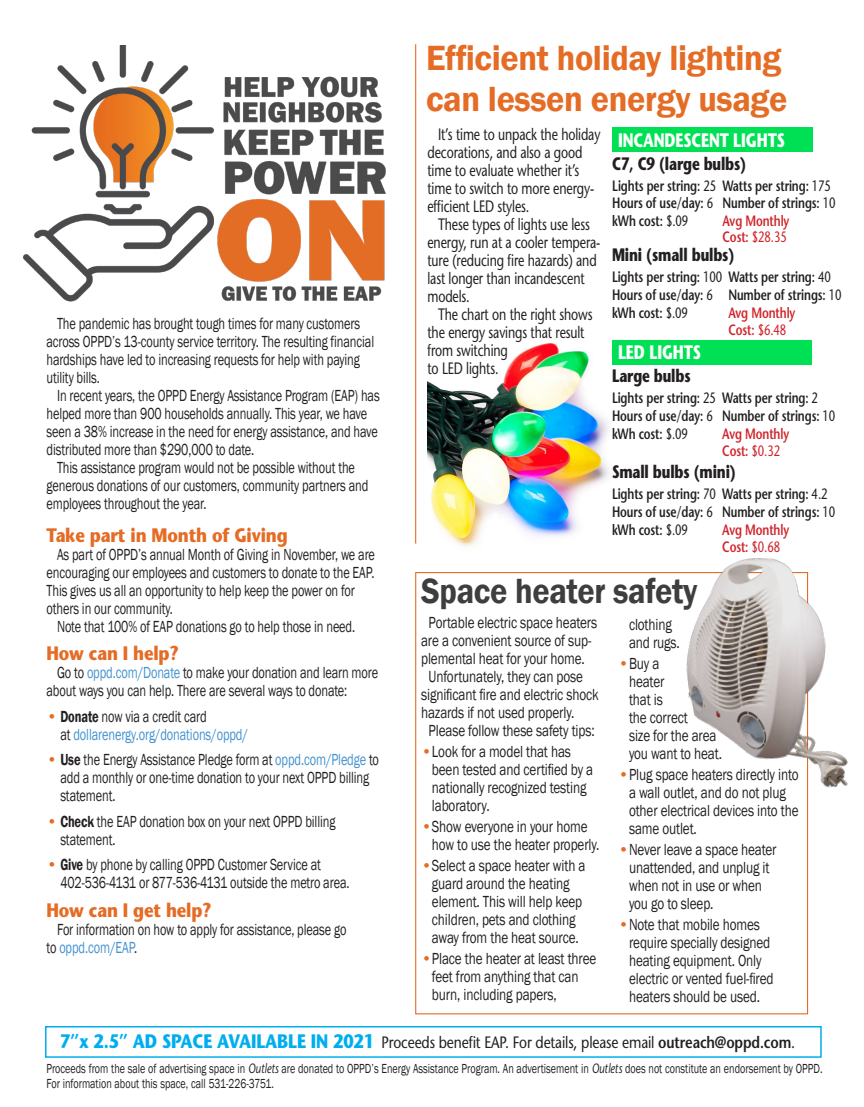
<style>
.page{position:relative;width:864px;height:1107px;background:#fff}
.page>*{position:absolute;margin:0;border:0;box-sizing:border-box;transform-origin:0 0}
.t1{font:600 36px/40.5px "Franklin Gothic";letter-spacing:-.01em;color:#e56c25;scale:.95 1}
.t2{font:600 36px "Franklin Gothic";letter-spacing:-.01em;color:#3e3e3f;scale:.9 1}
.t3{font:700 19.5px "Stone Sans Std";letter-spacing:-.01em;color:#e56c25;scale:.85 1}
.t4{font:700 19.5px "Stone Sans Std";letter-spacing:-.01em;color:#fff;scale:.75 1}
.t5{font:700 18px "Stone Sans Std";letter-spacing:-.01em;color:#231f20;scale:.75 1}
.t6{font:16.5px/18px "Franklin Gothic";letter-spacing:-.01em;color:#231f20;scale:.75 1}
.t7{font:16.5px/18px "Franklin Gothic";letter-spacing:-.01em;color:#231f20;scale:.8 1}
.t8{font:500 16.5px/18px "Stone Sans Std";letter-spacing:-.01em;color:#231f20;scale:.75 1}
.t9{font:500 16.5px "Stone Sans Std";letter-spacing:-.01em;color:#231f20;scale:.84 1}
.t10{font:16.5px/18px "Franklin Gothic";letter-spacing:-.01em;color:#4292cf;scale:.75 1}
.t11{font:600 15px/18px "Stone Sans Std";letter-spacing:-.01em;color:#231f20;scale:.75 1}
.t12{font:600 15px/16.5px "Stone Sans Std";letter-spacing:-.01em;color:#d1232a;scale:.75 1}
.t13{font:13.5px/15px "Franklin Gothic";color:#231f20;scale:.75 1}
.s1{color:#4292cf}
.s2{color:#e56c25}
.s3{font-weight:600;color:#231f20}
.s4{color:#231f20}
.s5{font-weight:600}
.s6{font-weight:500}
.s7{font-weight:700;font-size:19.5px;color:#00aeef}
.s8{font-family:"Stone Sans Std";font-weight:500;font-style:italic}
</style>
<div class="page">
<img style="left:24px;top:45px;width:187px;height:257px">
<img style="left:211px;top:76px;width:175px;height:225px">
<img style="left:428px;top:343px;width:192px;height:204px">
<div style="left:612px;top:128px;width:201px;height:24px;background:#00e054"></div>
<div style="left:612px;top:340px;width:200px;height:24px;background:#00e054"></div>
<img style="left:807px;top:752px;width:41px;height:55px">
<img style="left:678px;top:558px;width:157px;height:206px">
<hr style="left:415px;top:44px;width:1px;height:500px;background:#e56c25">
<div style="left:45px;top:1026px;width:777px;height:32px;background:#fff;border:2px solid #00aeef"></div>
<p class="t6" style="left:47px;top:315px;width:438px;text-indent:10px">The pandemic has brought tough times for many customers across OPPD’s 13-county service territory. The resulting financial hardships have led to increasing requests for help with paying utility bills.</p>
<p class="t6" style="left:47px;top:387px;width:446px;text-indent:10px">In recent years, the OPPD Energy Assistance Program (EAP) has helped more than 900 households annually. This year, we have seen a 38% increase in the need for energy assistance, and have distributed more than $290,000 to date.</p>
<p class="t6" style="left:47px;top:459px;width:431px;text-indent:10px">This assistance program would not be possible without the generous donations of our customers, community partners and employees throughout the year.</p>
<p class="t3" style="left:47px;top:523px;width:285px">Take part in Month of Giving</p>
<p class="t6" style="left:47px;top:546px;width:440px;text-indent:10px">As part of OPPD’s annual Month of Giving in November, we are encouraging our employees and customers to donate to the EAP.<br>This gives us all an opportunity to help keep the power on for others in our community.</p>
<p class="t6" style="left:57px;top:618px;width:399px">Note that 100% of EAP donations go to help those in need.</p>
<p class="t3" style="left:47px;top:642px;width:157px">How can I help?</p>
<p class="t6" style="left:47px;top:664px;width:444px;text-indent:10px">Go to <span class="s1">oppd.com/Donate</span> to make your donation and learn more about ways you can help. There are several ways to donate:</p>
<p class="t10" style="left:60px;top:708px;width:252px;text-indent:-14px"><span class="s2">•</span> <span class="s3">Donate</span> <span class="s4">now via a credit card<br>at</span> dollarenergy.org/donations/oppd/</p>
<p class="t6" style="left:60px;top:751px;width:426px;text-indent:-14px"><span class="s2">•</span> <span class="s5">Use</span> the Energy Assistance Pledge form at <span class="s1">oppd.com/Pledge</span> to add a monthly or one-time donation to your next OPPD billing statement.</p>
<p class="t6" style="left:60px;top:813px;width:368px;text-indent:-14px"><span class="s2">•</span> <span class="s5">Check</span> the EAP donation box on your next OPPD billing statement.</p>
<p class="t6" style="left:60px;top:856px;width:387px;text-indent:-14px"><span class="s2">•</span> <span class="s5">Give</span> by phone by calling OPPD Customer Service at<br>402-536-4131 or 877-536-4131 outside the metro area.</p>
<p class="t3" style="left:47px;top:898px;width:196px">How can I get help?</p>
<p class="t6" style="left:47px;top:921px;width:401px;text-indent:10px">For information on how to apply for assistance, please go to <span class="s1">oppd.com/EAP</span>.</p>
<h1 class="t1" style="left:426px;top:38px;width:382px">Efficient holiday lighting can lessen energy usage</h1>
<p class="t8" style="left:428px;top:125px;width:232px;text-indent:10px">It’s time to unpack the holiday decorations, and also a good time to evaluate whether it’s time to switch to more energy&shy;efficient LED styles.</p>
<p class="t8" style="left:428px;top:215px;width:232px;text-indent:10px">These types of lights use less energy, run at a cooler tempera&shy;ture (reducing fire hazards) and last longer than incandescent models.</p>
<p class="t8" style="left:428px;top:305px;width:222px;text-indent:10px">The chart on the right shows the energy savings that result from switching<br>to LED lights.</p>
<p class="t4" style="left:618px;top:128px;width:224px">INCANDESCENT LIGHTS</p>
<p class="t5" style="left:612px;top:153px;width:180px">C7, C9 (large bulbs)</p>
<p class="t11" style="left:612px;top:178px;width:299px;line-height:16.5px">Lights per string: <span class="s6">25</span> Watts per string: <span class="s6">175<br></span>Hours of use/day: <span class="s6">6</span> Number of strings: <span class="s6">10</span></p>
<p class="t11" style="left:612px;top:211px;width:103px">kWh cost: <span class="s6">$.09</span></p>
<p class="t12" style="left:723px;top:212px;width:91px">Avg Monthly<br>Cost: <span class="s6">$28.35</span></p>
<p class="t5" style="left:612px;top:244px;width:165px">Mini (small bulbs)</p>
<p class="t11" style="left:612px;top:268px;width:308px">Lights per string: <span class="s6">100</span> Watts per string: <span class="s6">40<br></span>Hours of use/day: <span class="s6">6</span> Number of strings: <span class="s6">10 </span>kWh cost: <span class="s6">$.09</span></p>
<p class="t12" style="left:728px;top:305px;width:91px">Avg Monthly<br>Cost: <span class="s6">$6.48</span></p>
<p class="t4" style="left:618px;top:340px;width:112px">LED LIGHTS</p>
<p class="t5" style="left:612px;top:365px;width:106px">Large bulbs</p>
<p class="t11" style="left:612px;top:389px;width:299px">Lights per string: <span class="s6">25</span> Watts per string: <span class="s6">2<br></span>Hours of use/day: <span class="s6">6</span> Number of strings: <span class="s6">10 </span>kWh cost: <span class="s6">$.09</span></p>
<p class="t12" style="left:722px;top:426px;width:91px">Avg Monthly<br>Cost: <span class="s6">$0.32</span></p>
<p class="t5" style="left:612px;top:461px;width:167px">Small bulbs (mini)</p>
<p class="t11" style="left:612px;top:485px;width:299px">Lights per string: <span class="s6">70</span> Watts per string: <span class="s6">4.2<br></span>Hours of use/day: <span class="s6">6</span> Number of strings: <span class="s6">10 </span>kWh cost: <span class="s6">$.09</span></p>
<p class="t12" style="left:722px;top:522px;width:91px">Avg Monthly<br>Cost: <span class="s6">$0.68</span></p>
<h1 class="t2" style="left:421px;top:569px;width:309px">Space heater safety</h1>
<p class="t7" style="left:429px;top:614px;width:212px">Portable electric space heaters</p>
<p class="t7" style="left:421px;top:632px;width:214px">are a convenient source of sup-</p>
<p class="t7" style="left:421px;top:650px;width:206px">plemental heat for your home.</p>
<p class="t7" style="left:429px;top:668px;width:195px">Unfortunately, they can pose</p>
<p class="t7" style="left:421px;top:686px;width:224px">significant fire and electric shock</p>
<p class="t7" style="left:421px;top:704px;width:193px">hazards if not used properly.</p>
<p class="t7" style="left:429px;top:722px;width:209px">Please follow these safety tips:</p>
<p class="t7" style="left:432px;top:743px;width:203px;text-indent:-11px"><span class="s2">•</span>Look for a model that has been tested and certified by a nationally recognized testing laboratory.</p>
<p class="t7" style="left:432px;top:818px;width:211px;text-indent:-11px"><span class="s2">•</span>Show everyone in your home how to use the heater properly.</p>
<p class="t7" style="left:421px;top:857px;width:207px;text-align:center"><span class="s2">•</span>Select a space heater with a guard around the heating element. This will help keep children, pets and clothing away from the heat source.</p>
<p class="t7" style="left:432px;top:950px;width:207px;text-indent:-11px"><span class="s2">•</span>Place the heater at least three feet from anything that can burn, including papers,</p>
<p class="t7" style="left:629px;top:616px;width:65px">clothing and rugs.</p>
<p class="t7" style="left:629px;top:655px;width:118px;text-indent:-11px"><span class="s2">•</span>Buy a<br>heater<br>that is<br>the correct<br>size for the area you want to heat.</p>
<p class="t7" style="left:629px;top:766px;width:213px;text-indent:-11px"><span class="s2">•</span>Plug space heaters directly into a wall outlet, and do not plug other electrical devices into the same outlet.</p>
<p class="t7" style="left:629px;top:841px;width:186px;text-indent:-11px"><span class="s2">•</span>Never leave a space heater unattended, and unplug it when not in use or when you go to sleep.</p>
<p class="t7" style="left:629px;top:916px;width:182px;text-indent:-11px"><span class="s2">•</span>Note that mobile homes require specially designed heating equipment. Only electric or vented fuel-fired heaters should be used.</p>
<p class="t9" style="left:60px;top:1033px;width:877px"><span class="s7">7”x 2.5” AD SPACE AVAILABLE IN 2021</span> Proceeds benefit EAP. For details, please email <span class="s5">outreach@oppd.com</span>.</p>
<p class="t13" style="left:46px;top:1062px;width:1036px">Proceeds from the sale of advertising space in <span class="s8">Outlets</span> are donated to OPPD’s Energy Assistance Program. An advertisement in <span class="s8">Outlets</span> does not constitute an endorsement by OPPD.<br>For information about this space, call 531-226-3751.</p>
</div>
